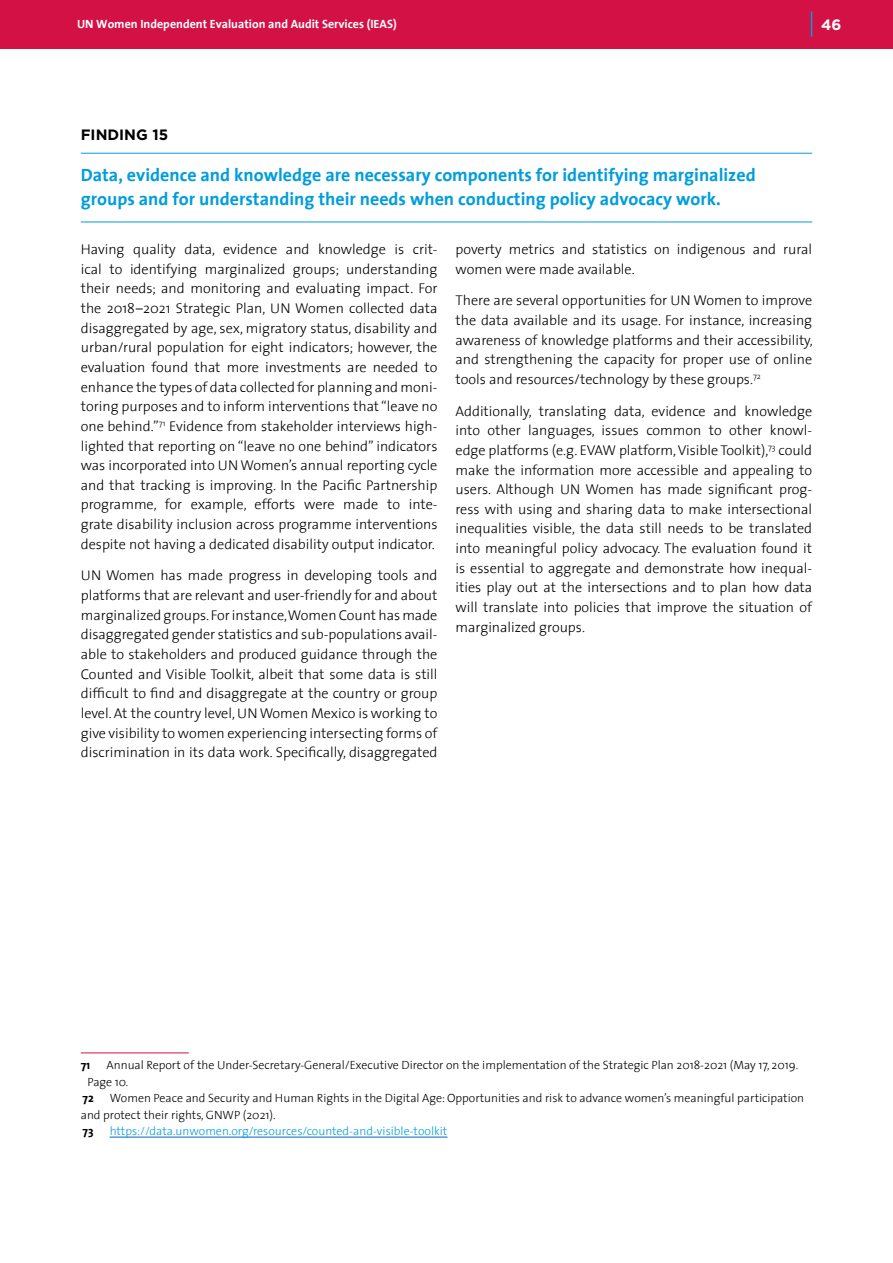
<style>
.page{position:relative;width:893px;height:1263px;background:#fff}
.page>*{position:absolute;margin:0;border:0;box-sizing:border-box;transform-origin:0 0}
.t1{font:700 18px/24px "The Sans";color:#009ddc}
.t2{font:700 15px "Gotham";color:#000}
.t3{font:700 15px "Gotham";color:#fff}
.t4{font:300 14.25px/19.6px "The Sans";color:#000;text-align:justify}
.t5{font:300 12px/16.5px "The Sans";color:#000}
.t6{font:300 12px "The Sans";color:#009ddc}
.t7{font:700 12px "The Sans";color:#fff}
.t8{font:700 12px "The Sans";color:#000}
</style>
<div class="page">
<div style="left:0;top:0;width:893px;height:48px;background:#d31145"></div>
<svg style="left:811px;top:11px;width:1px;height:26px"></svg>
<hr style="left:81px;top:153px;width:731px;height:1px;background:#009ddc">
<hr style="left:81px;top:222px;width:731px;height:1px;background:#009ddc">
<hr style="left:81px;top:1052px;width:108px;height:1px;background:#d31245">
<hr style="left:110px;top:1137px;width:337px;height:1px;background:#0563c1">
<p class="t7" style="left:77px;top:14px;width:321px">UN Women Independent Evaluation and Audit Services (IEAS)</p>
<p class="t3" style="left:821px;top:15px;width:22px">46</p>
<p class="t2" style="left:81px;top:124px;width:89px">FINDING 15</p>
<p class="t1" style="left:81px;top:162px;width:676px">Data, evidence and knowledge are necessary components for identifying marginalized groups and for understanding their needs when conducting policy advocacy work.</p>
<p class="t4" style="left:81px;top:239px;width:358px">Having quality data, evidence and knowledge is crit&shy;ical to identifying marginalized groups; understanding their needs; and monitoring and evaluating impact. For the 2018–2021 Strategic Plan, UN Women collected data disaggregated by age, sex, migratory status, disability and urban/rural population for eight indicators; however, the evaluation found that more investments are needed to enhance the types of data collected for planning and moni&shy;toring purposes and to inform interventions that “leave no one behind.”<sup>71</sup> Evidence from stakeholder interviews high&shy;lighted that reporting on “leave no one behind” indicators was incorporated into UN Women’s annual reporting cycle and that tracking is improving. In the Pacific Partnership programme, for example, efforts were made to inte&shy;grate disability inclusion across programme interventions despite not having a dedicated disability output indicator.</p>
<p class="t4" style="left:81px;top:565px;width:358px">UN Women has made progress in developing tools and platforms that are relevant and user-friendly for and about marginalized groups. For instance, Women Count has made disaggregated gender statistics and sub-populations avail&shy;able to stakeholders and produced guidance through the Counted and Visible Toolkit, albeit that some data is still difficult to find and disaggregate at the country or group level. At the country level, UN Women Mexico is working to give visibility to women experiencing intersecting forms of discrimination in its data work. Specifically, disaggregated</p>
<p class="t4" style="left:455px;top:239px;width:358px">poverty metrics and statistics on indigenous and rural women were made available.</p>
<p class="t4" style="left:455px;top:290px;width:359px">There are several opportunities for UN Women to improve the data available and its usage. For instance, increasing awareness of knowledge platforms and their accessibility, and strengthening the capacity for proper use of online tools and resources/technology by these groups.<sup>72</sup></p>
<p class="t4" style="left:455px;top:400px;width:358px">Additionally, translating data, evidence and knowledge into other languages, issues common to other knowl&shy;edge platforms (e.g. EVAW platform, Visible Toolkit),<sup>73</sup> could make the information more accessible and appealing to users. Although UN Women has made significant prog&shy;ress with using and sharing data to make intersectional inequalities visible, the data still needs to be translated into meaningful policy advocacy. The evaluation found it is essential to aggregate and demonstrate how inequal&shy;ities play out at the intersections and to plan how data will translate into policies that improve the situation of marginalized groups.</p>
<p class="t8" style="left:81px;top:1055px;width:11px">71</p>
<p class="t5" style="left:88px;top:1057px;width:712px;text-indent:19px">Annual Report of the Under-Secretary-General/Executive Director on the implementation of the Strategic Plan 2018-2021 (May 17, 2019.<br>Page 10.</p>
<p class="t8" style="left:83px;top:1088px;width:13px">72</p>
<p class="t5" style="left:81px;top:1090px;width:725px;text-indent:29px">Women Peace and Security and Human Rights in the Digital Age: Opportunities and risk to advance women’s meaningful participation and protect their rights, GNWP (2021).</p>
<p class="t8" style="left:83px;top:1121px;width:12px">73</p>
<p class="t6" style="left:110px;top:1121px;width:339px">https://data.unwomen.org/resources/counted-and-visible-toolkit</p>
</div>
